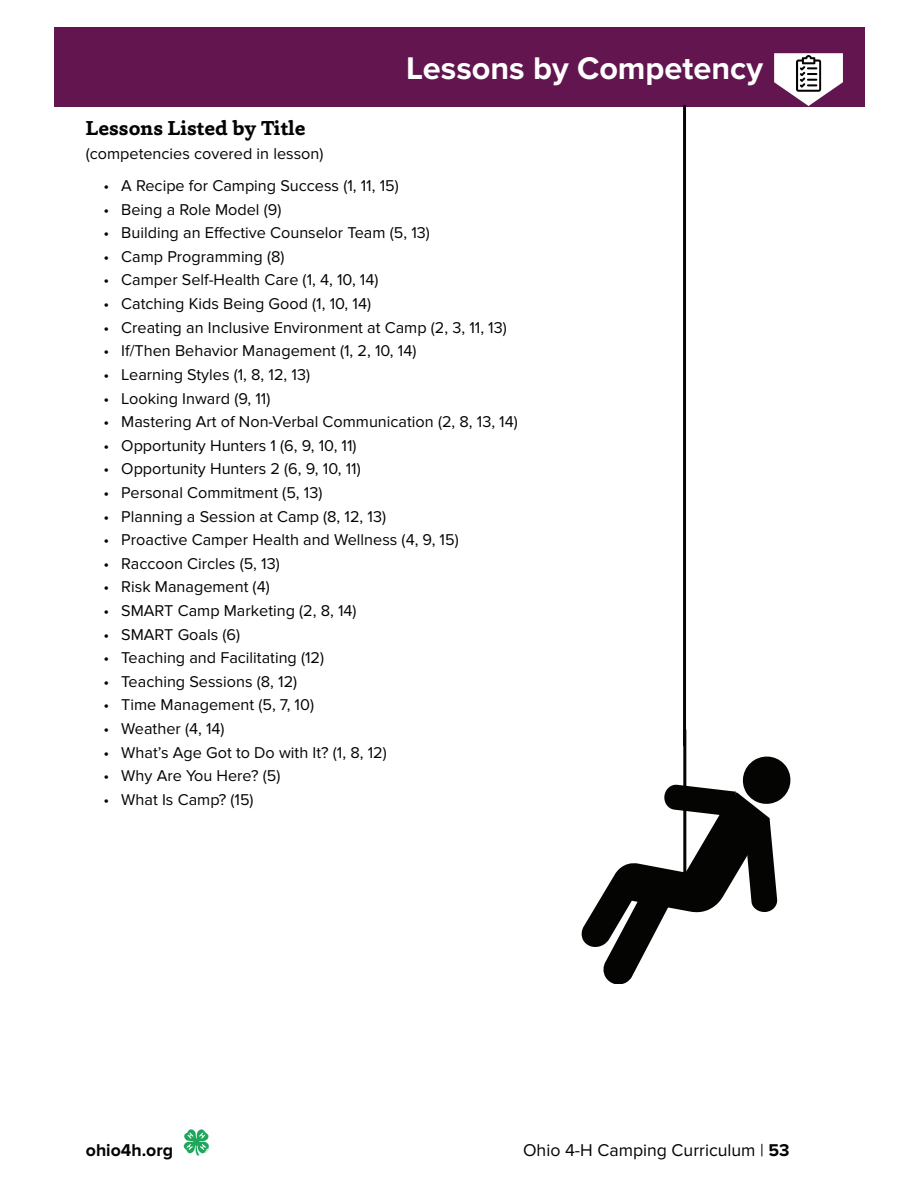
<style>
.page{position:relative;width:918px;height:1188px;background:#fff}
.page>*{position:absolute;margin:0;border:0;box-sizing:border-box;transform-origin:0 0}
.t1{font:700 32.4px "Proxima Nova";color:#fff}
.t2{font:700 20.7px "Capita";color:#040503}
.t3{font:17.7px "Proxima Nova";color:#040503}
.t4{font:700 17.7px "Proxima Nova";color:#040503}
.t5{font:16.2px "Proxima Nova";color:#040503}
.s1{font-weight:700}
</style>
<div class="page">
<svg style="left:184px;top:1129px;width:26px;height:27px"></svg>
<div style="left:54px;top:27px;width:810px;height:80px;background:#62154f"></div>
<svg style="left:774px;top:53px;width:69px;height:53px"></svg>
<svg style="left:582px;top:730px;width:208px;height:253px"></svg>
<hr style="left:683px;top:105px;width:3px;height:641px;background:#040503">
<h1 class="t1" style="left:406px;top:56px;width:358px">Lessons by Competency</h1>
<p class="t2" style="left:86px;top:116px;width:221px">Lessons Listed by Title</p>
<p class="t5" style="left:86px;top:147px;width:239px">(competencies covered in lesson)</p>
<p class="t5" style="left:104px;top:179px;width:297px">• A Recipe for Camping Success (1, 11, 15)</p>
<p class="t5" style="left:104px;top:203px;width:179px">• Being a Role Model (9)</p>
<p class="t5" style="left:104px;top:227px;width:328px">• Building an Effective Counselor Team (5, 13)</p>
<p class="t5" style="left:104px;top:250px;width:183px">• Camp Programming (8)</p>
<p class="t5" style="left:104px;top:274px;width:276px">• Camper Self-Health Care (1, 4, 10, 14)</p>
<p class="t5" style="left:104px;top:297px;width:269px">• Catching Kids Being Good (1, 10, 14)</p>
<p class="t5" style="left:104px;top:321px;width:405px">• Creating an Inclusive Environment at Camp (2, 3, 11, 13)</p>
<p class="t5" style="left:104px;top:345px;width:314px">• If/Then Behavior Management (1, 2, 10, 14)</p>
<p class="t5" style="left:104px;top:368px;width:208px">• Learning Styles (1, 8, 12, 13)</p>
<p class="t5" style="left:104px;top:392px;width:168px">• Looking Inward (9, 11)</p>
<p class="t5" style="left:104px;top:416px;width:416px">• Mastering Art of Non-Verbal Communication (2, 8, 13, 14)</p>
<p class="t5" style="left:104px;top:439px;width:255px">• Opportunity Hunters 1 (6, 9, 10, 11)</p>
<p class="t5" style="left:104px;top:463px;width:259px">• Opportunity Hunters 2 (6, 9, 10, 11)</p>
<p class="t5" style="left:104px;top:486px;width:220px">• Personal Commitment (5, 13)</p>
<p class="t5" style="left:104px;top:510px;width:284px">• Planning a Session at Camp (8, 12, 13)</p>
<p class="t5" style="left:104px;top:534px;width:357px">• Proactive Camper Health and Wellness (4, 9, 15)</p>
<p class="t5" style="left:104px;top:557px;width:178px">• Raccoon Circles (5, 13)</p>
<p class="t5" style="left:104px;top:581px;width:168px">• Risk Management (4)</p>
<p class="t5" style="left:104px;top:604px;width:255px">• SMART Camp Marketing (2, 8, 14)</p>
<p class="t5" style="left:104px;top:628px;width:138px">• SMART Goals (6)</p>
<p class="t5" style="left:104px;top:652px;width:222px">• Teaching and Facilitating (12)</p>
<p class="t5" style="left:104px;top:675px;width:195px">• Teaching Sessions (8, 12)</p>
<p class="t5" style="left:104px;top:699px;width:212px">• Time Management (5, 7, 10)</p>
<p class="t5" style="left:104px;top:722px;width:123px">• Weather (4, 14)</p>
<p class="t5" style="left:104px;top:746px;width:285px">• What’s Age Got to Do with It? (1, 8, 12)</p>
<p class="t5" style="left:104px;top:770px;width:178px">• Why Are You Here? (5)</p>
<p class="t5" style="left:104px;top:793px;width:152px">• What Is Camp? (15)</p>
<p class="t4" style="left:86px;top:1143px;width:89px">ohio4h.org</p>
<p class="t3" style="left:523px;top:1143px;width:268px">Ohio 4-H Camping Curriculum | <span class="s1">53</span></p>
</div>
